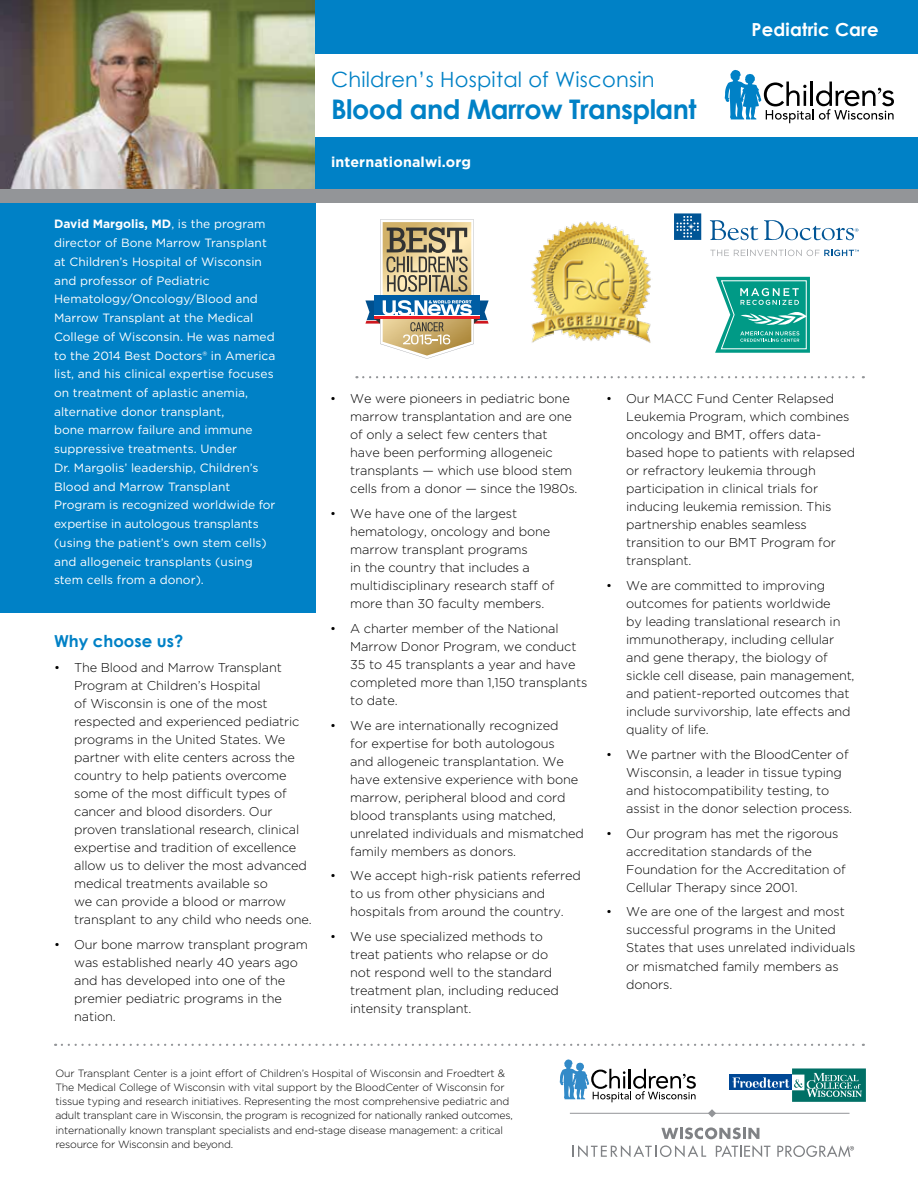
<style>
.page{position:relative;width:918px;height:1188px;background:#fff}
.page>*{position:absolute;margin:0;border:0;box-sizing:border-box;transform-origin:0 0}
.t1{font:700 27px "Century Gothic";letter-spacing:-.02em;color:#0081c6}
.t2{font:21px "Century Gothic";letter-spacing:.01em;color:#0081c6}
.t3{font:700 18px "Century Gothic";letter-spacing:.01em;color:#fff}
.t4{font:700 16.5px "Century Gothic";color:#0081c6}
.t5{font:700 14.25px "Gotham";letter-spacing:.01em;color:#fff}
.t6{font:300 12.75px/18px "Gotham";letter-spacing:-.01em;color:#000}
.t7{font:12px/18.8px "Gotham";letter-spacing:.005em;color:#fff}
.t8{font:300 10.5px/14.2px "Gotham";letter-spacing:-.015em;color:#000}
.s1{font-weight:700}
</style>
<div class="page">
<div style="left:312px;top:0;width:606px;height:197px;background:#0081c6"></div>
<div style="left:310px;top:54px;width:608px;height:82px;background:#fff"></div>
<svg style="left:725px;top:70px;width:169px;height:53px"></svg>
<div style="left:0;top:197px;width:315px;height:416px;background:#0081c6"></div>
<img style="left:0;top:0;width:315px;height:189px">
<div style="left:0;top:189px;width:918px;height:13px;background:#939598"></div>
<svg style="left:62px;top:1044px;width:802px;height:2px"></svg>
<svg style="left:661px;top:1127px;width:98px;height:12px"></svg>
<svg style="left:572px;top:1145px;width:134px;height:12px"></svg>
<svg style="left:716px;top:1145px;width:55px;height:12px"></svg>
<hr style="left:570px;top:1113px;width:280px;height:1px;background:#939598">
<svg style="left:560px;top:1059px;width:136px;height:43px"></svg>
<div style="left:730px;top:1075px;width:62px;height:15px;background:#004896"></div>
<svg style="left:732px;top:1068px;width:134px;height:34px"></svg>
<svg style="left:708px;top:1109px;width:8px;height:8px"></svg>
<svg style="left:777px;top:1145px;width:77px;height:12px"></svg>
<svg style="left:363px;top:376px;width:501px;height:2px"></svg>
<svg style="left:365px;top:219px;width:124px;height:140px"></svg>
<svg style="left:715px;top:277px;width:95px;height:76px;background:#3bb1a1"></svg>
<svg style="left:710px;top:220px;width:149px;height:20px"></svg>
<svg style="left:674px;top:213px;width:27px;height:27px"></svg>
<svg style="left:710px;top:250px;width:149px;height:6px"></svg>
<img style="left:531px;top:221px;width:120px;height:122px">
<p class="t7" style="left:54px;top:214px;width:223px"><span class="s1">David Margolis, MD</span>, is the program director of Bone Marrow Transplant at Children’s Hospital of Wisconsin and professor of Pediatric Hematology/Oncology/Blood and Marrow Transplant at the Medical College of Wisconsin. He was named to the 2014 Best Doctors® in America list, and his clinical expertise focuses on treatment of aplastic anemia, alternative donor transplant,<br>bone marrow failure and immune suppressive treatments. Under<br>Dr. Margolis’ leadership, Children’s Blood and Marrow Transplant Program is recognized worldwide for expertise in autologous transplants (using the patient’s own stem cells) and allogeneic transplants (using stem cells from a donor).</p>
<p class="t4" style="left:54px;top:631px;width:131px">Why choose us?</p>
<p class="t6" style="left:74px;top:658px;width:239px;text-indent:-20px">• The Blood and Marrow Transplant Program at Children’s Hospital<br>of Wisconsin is one of the most respected and experienced pediatric programs in the United States. We partner with elite centers across the country to help patients overcome some of the most difficult types of cancer and blood disorders. Our proven translational research, clinical expertise and tradition of excellence allow us to deliver the most advanced medical treatments available so<br>we can provide a blood or marrow transplant to any child who needs one.</p>
<p class="t6" style="left:74px;top:935px;width:235px;text-indent:-20px">• Our bone marrow transplant program was established nearly 40 years ago and has developed into one of the premier pediatric programs in the nation.</p>
<h2 class="t2" style="left:331px;top:66px;width:325px">Children’s Hospital of Wisconsin</h2>
<h1 class="t1" style="left:331px;top:92px;width:367px">Blood and Marrow Transplant</h1>
<p class="t5" style="left:331px;top:153px;width:141px">internationalwi.org</p>
<h3 class="t3" style="left:752px;top:18px;width:129px">Pediatric Care</h3>
<p class="t6" style="left:350px;top:390px;width:229px;text-indent:-20px">• We were pioneers in pediatric bone marrow transplantation and are one of only a select few centers that have been performing allogeneic transplants — which use blood stem cells from a donor — since the 1980s.</p>
<p class="t6" style="left:350px;top:504px;width:206px;text-indent:-20px">• We have one of the largest hematology, oncology and bone marrow transplant programs<br>in the country that includes a multidisciplinary research staff of more than 30 faculty members.</p>
<p class="t6" style="left:350px;top:619px;width:239px;text-indent:-20px">• A charter member of the National<br>Marrow Donor Program, we conduct<br>35 to 45 transplants a year and have completed more than 1,150 transplants to date.</p>
<p class="t6" style="left:350px;top:716px;width:235px;text-indent:-20px">• We are internationally recognized<br>for expertise for both autologous<br>and allogeneic transplantation. We have extensive experience with bone marrow, peripheral blood and cord blood transplants using matched, unrelated individuals and mismatched family members as donors.</p>
<p class="t6" style="left:350px;top:867px;width:232px;text-indent:-20px">• We accept high-risk patients referred to us from other physicians and hospitals from around the country.</p>
<p class="t6" style="left:350px;top:927px;width:210px;text-indent:-20px">• We use specialized methods to treat patients who relapse or do not respond well to the standard treatment plan, including reduced intensity transplant.</p>
<p class="t6" style="left:626px;top:390px;width:231px;text-indent:-20px">• Our MACC Fund Center Relapsed<br>Leukemia Program, which combines oncology and BMT, offers data&shy;based hope to patients with relapsed or refractory leukemia through participation in clinical trials for inducing leukemia remission. This partnership enables seamless transition to our BMT Program for transplant.</p>
<p class="t6" style="left:626px;top:576px;width:230px;text-indent:-20px">• We are committed to improving outcomes for patients worldwide<br>by leading translational research in immunotherapy, including cellular and gene therapy, the biology of sickle cell disease, pain management, and patient-reported outcomes that include survivorship, late effects and quality of life.</p>
<p class="t6" style="left:626px;top:745px;width:227px;text-indent:-20px">• We partner with the BloodCenter of Wisconsin, a leader in tissue typing and histocompatibility testing, to assist in the donor selection process.</p>
<p class="t6" style="left:626px;top:824px;width:221px;text-indent:-20px">• Our program has met the rigorous accreditation standards of the<br>Foundation for the Accreditation of<br>Cellular Therapy since 2001.</p>
<p class="t6" style="left:626px;top:903px;width:231px;text-indent:-20px">• We are one of the largest and most successful programs in the United<br>States that uses unrelated individuals or mismatched family members as donors.</p>
<p class="t8" style="left:56px;top:1065px;width:459px">Our Transplant Center is a joint effort of Children’s Hospital of Wisconsin and Froedtert &amp; The Medical College of Wisconsin with vital support by the BloodCenter of Wisconsin for tissue typing and research initiatives. Representing the most comprehensive pediatric and adult transplant care in Wisconsin, the program is recognized for nationally ranked outcomes, internationally known transplant specialists and end-stage disease management: a critical resource for Wisconsin and beyond.</p>
</div>
